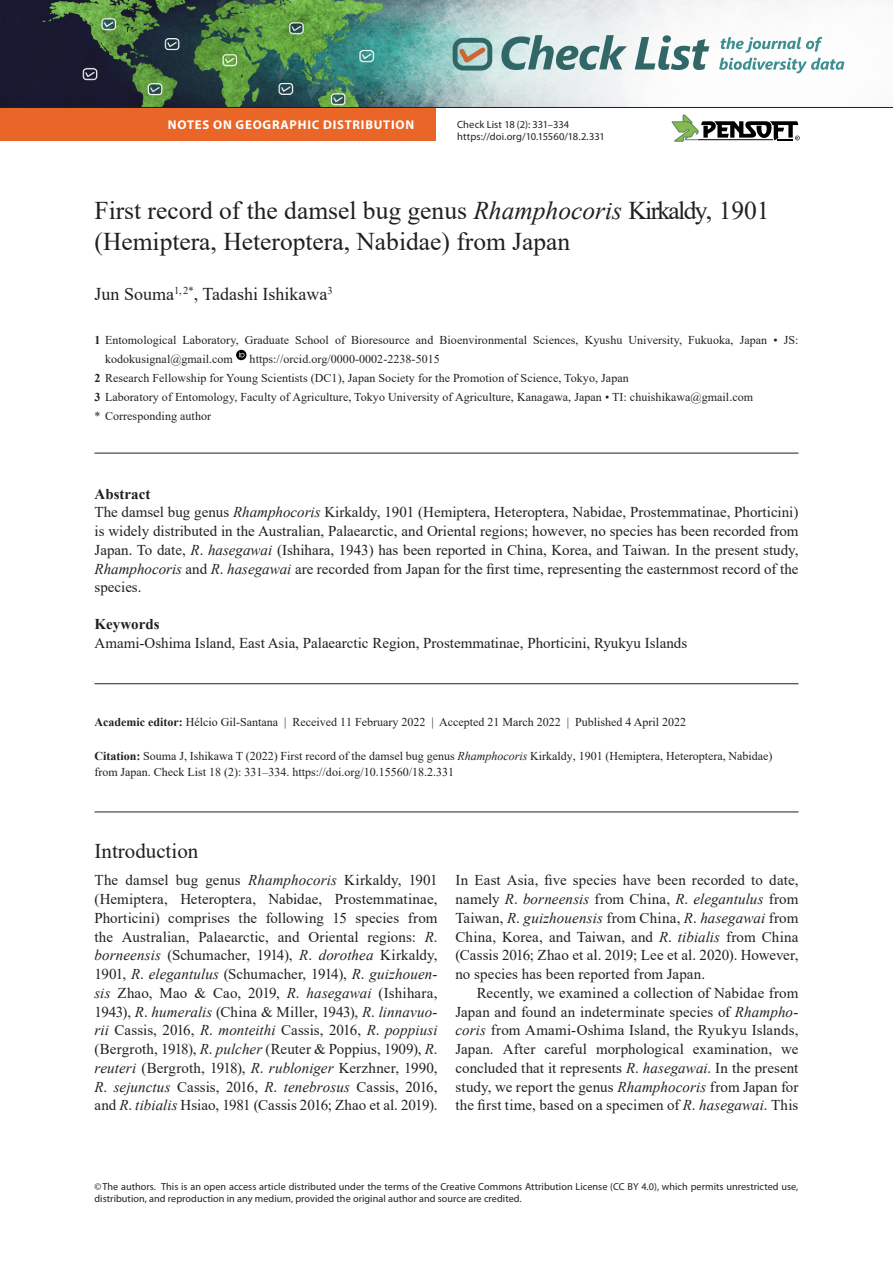
<style>
.page{position:relative;width:893px;height:1263px;background:#fff}
.page>*{position:absolute;margin:0;border:0;box-sizing:border-box;transform-origin:0 0}
.New_Corresp_author{font:25.5px/30.6px "Times New Roman";color:#231f20}
.Head_-_Introduction{font:21px "Times New Roman";color:#231f20}
.New_Corresp_author-2{font:18px "Times New Roman";color:#231f20}
.Body_-_Non-ind__spac{font:15px/18.8px "Times New Roman";letter-spacing:.005em;color:#231f20;text-align:justify}
.N_abstract_txt{font:15px/18.8px "Times New Roman";color:#231f20;text-align:justify}
.Body_-_Indented{font:15px/18.8px "Times New Roman";letter-spacing:.005em;color:#231f20;text-align:justify}
.N_keywords_txt{font:15px "Times New Roman";color:#231f20}
.N_abstract{font:700 15px "Times New Roman";color:#231f20}
.N_keywords{font:700 15px "Times New Roman";color:#231f20}
.t1{font:700 12.75px "Myriad Pro";letter-spacing:.06em;color:#fff}
.New_Corresp_author-3{font:12px/18.9px "Times New Roman";letter-spacing:.005em;color:#231f20}
.N_citation{font:12px/15.9px "Times New Roman";color:#231f20}
.t2{font:10.5px/12.8px "Myriad Pro";letter-spacing:.005em;color:#231f20}
.copyright{font:10.2px/12.3px "Myriad Pro";letter-spacing:.005em;color:#231f20}
.s1{font-style:italic}
.s2{font-style:inherit}
.s3{font-weight:700}
</style>
<div class="page">
<img style="left:0;top:0;width:892px;height:107px">
<svg style="left:453px;top:38px;width:39px;height:33px"></svg>
<svg style="left:501px;top:35px;width:126px;height:35px;background:#98b5b5"></svg>
<svg style="left:635px;top:35px;width:74px;height:35px"></svg>
<svg style="left:719px;top:37px;width:125px;height:36px"></svg>
<svg style="left:672px;top:115px;width:128px;height:27px"></svg>
<hr style="left:94px;top:453px;width:704px;height:1px;background:#231f20">
<hr style="left:94px;top:683px;width:704px;height:1px;background:#231f20">
<svg style="left:236px;top:350px;width:10px;height:10px"></svg>
<hr style="left:94px;top:812px;width:704px;height:1px;background:#231f20">
<div style="left:0;top:108px;width:436px;height:32px;background:#e96628"></div>
<hr style="left:0;top:107px;width:893px;height:1px;background:#231f20">
<p class="t1" style="left:168px;top:116px;width:248px">NOTES ON GEOGRAPHIC DISTRIBUTION</p>
<p class="t2" style="left:457px;top:117px;width:149px">Check List 18 (2): 331–334 https://doi.org/10.15560/18.2.331</p>
<p class="New_Corresp_author" style="left:94px;top:195px;width:677px">First record of the damsel bug genus <span class="s1">Rhamphocoris</span> <span class="s2">Kirkaldy</span>, 1901 (Hemiptera, Heteroptera, Nabidae) from Japan</p>
<p class="New_Corresp_author-2" style="left:94px;top:281px;width:240px">Jun Souma<sup>1,</sup> <sup>2*</sup>, Tadashi Ishikawa<sup>3</sup></p>
<p class="New_Corresp_author-3" style="left:105px;top:330px;width:695px;text-indent:-10px"><span class="s3">1</span> Entomological Laboratory, Graduate School of Bioresource and Bioenvironmental Sciences, Kyushu University, Fukuoka, Japan • JS: kodokusignal@gmail.com</p>
<p class="New_Corresp_author-3" style="left:94px;top:349px;width:660px;text-indent:155px">https://orcid.org/0000-0002-2238-5015<br><span class="s3">2</span> Research Fellowship for Young Scientists (DC1), Japan Society for the Promotion of Science, Tokyo, Japan<br><span class="s3">3</span> Laboratory of Entomology, Faculty of Agriculture, Tokyo University of Agriculture, Kanagawa, Japan • TI: chuishikawa@gmail.com * Corresponding author</p>
<p class="N_abstract" style="left:94px;top:483px;width:57px">Abstract</p>
<p class="N_abstract_txt" style="left:94px;top:502px;width:705px">The damsel bug genus <span class="s1">Rhamphocoris</span> Kirkaldy, 1901 (Hemiptera, Heteroptera, Nabidae, Prostemmatinae, Phorticini) is widely distributed in the Australian, Palaearctic, and Oriental regions; however, no species has been recorded from Japan. To date, <span class="s1">R</span>. <span class="s1">hasegawai</span> (Ishihara, 1943) has been reported in China, Korea, and Taiwan. In the present study, <span class="s1">Rhamphocoris</span> and <span class="s1">R</span>. <span class="s1">hasegawai</span> are recorded from Japan for the first time, representing the easternmost record of the species.</p>
<p class="N_keywords" style="left:94px;top:613px;width:66px">Keywords</p>
<p class="N_keywords_txt" style="left:94px;top:632px;width:594px">Amami-Oshima Island, East Asia, Palaearctic Region, Prostemmatinae, Phorticini, Ryukyu Islands</p>
<p class="N_citation" style="left:94px;top:714px;width:593px"><span class="s3">Academic editor:</span> Hélcio Gil-Santana | Received 11 February 2022 | Accepted 21 March 2022 | Published 4 April 2022</p>
<p class="N_citation" style="left:94px;top:747px;width:679px"><span class="s3">Citation:</span> Souma J, Ishikawa T (2022) First record of the damsel bug genus <span class="s1">Rhamphocoris</span> <span class="s2">Kirkaldy</span>, 1901 (Hemiptera, Heteroptera, Nabidae) from Japan. Check List 18 (2): 331–334. https://doi.org/10.15560/18.2.331</p>
<p class="Head_-_Introduction" style="left:94px;top:836px;width:105px">Introduction</p>
<p class="Body_-_Non-ind__spac" style="left:94px;top:870px;width:344px">The damsel bug genus <span class="s1">Rhamphocoris</span> Kirkaldy, 1901 (Hemiptera, Heteroptera, Nabidae, Prostemmatinae, Phorticini) comprises the following 15 species from the Australian, Palaearctic, and Oriental regions: <span class="s1">R</span>. <span class="s1">borneensis</span> (Schumacher, 1914), <span class="s1">R</span>. <span class="s1">dorothea</span> Kirkaldy, 1901, <span class="s1">R</span>. <span class="s1">elegantulus</span> (Schumacher, 1914), <span class="s1">R</span>. <span class="s1">guizhouen&shy;sis</span> Zhao, Mao &amp; Cao, 2019, <span class="s1">R</span>. <span class="s1">hasegawai</span> (Ishihara, 1943), <span class="s1">R</span>. <span class="s1">humeralis</span> (China &amp; Miller, 1943), <span class="s1">R</span>. <span class="s1">linnavuo&shy;rii</span> Cassis, 2016, <span class="s1">R</span>. <span class="s1">monteithi</span> Cassis, 2016, <span class="s1">R</span>. <span class="s1">poppiusi </span>(Bergroth, 1918), <span class="s1">R</span>. <span class="s1">pulcher</span> (Reuter &amp; Poppius, 1909), <span class="s1">R</span>. <span class="s1">reuteri</span> (Bergroth, 1918), <span class="s1">R</span>. <span class="s1">rubloniger</span> Kerzhner, 1990, <span class="s1">R</span>. <span class="s1">sejunctus</span> Cassis, 2016, <span class="s1">R</span>. <span class="s1">tenebrosus</span> Cassis, 2016, and <span class="s1">R</span>. <span class="s1">tibialis</span> Hsiao, 1981 (Cassis 2016; Zhao et al. 2019).</p>
<p class="Body_-_Non-ind__spac" style="left:455px;top:870px;width:344px">In East Asia, five species have been recorded to date, namely <span class="s1">R</span>. <span class="s1">borneensis</span> from China, <span class="s1">R</span>. <span class="s1">elegantulus</span> from Taiwan, <span class="s1">R</span>. <span class="s1">guizhouensis</span> from China, <span class="s1">R</span>. <span class="s1">hasegawai</span> from China, Korea, and Taiwan, and <span class="s1">R</span>. <span class="s1">tibialis</span> from China (Cassis 2016; Zhao et al. 2019; Lee et al. 2020). However, no species has been reported from Japan.</p>
<p class="Body_-_Indented" style="left:455px;top:983px;width:344px;text-indent:21px">Recently, we examined a collection of Nabidae from Japan and found an indeterminate species of <span class="s1">Rhampho&shy;coris</span> from Amami-Oshima Island, the Ryukyu Islands, Japan. After careful morphological examination, we concluded that it represents <span class="s1">R</span>. <span class="s1">hasegawai</span>. In the present study, we report the genus <span class="s1">Rhamphocoris</span> from Japan for the first time, based on a specimen of <span class="s1">R</span>. <span class="s1">hasegawai</span>. This</p>
<p class="copyright" style="left:94px;top:1180px;width:705px">©The authors. This is an open access article distributed under the terms of the Creative Commons Attribution License (CC BY 4.0), which permits unrestricted use, distribution, and reproduction in any medium, provided the original author and source are credited.</p>
</div>
